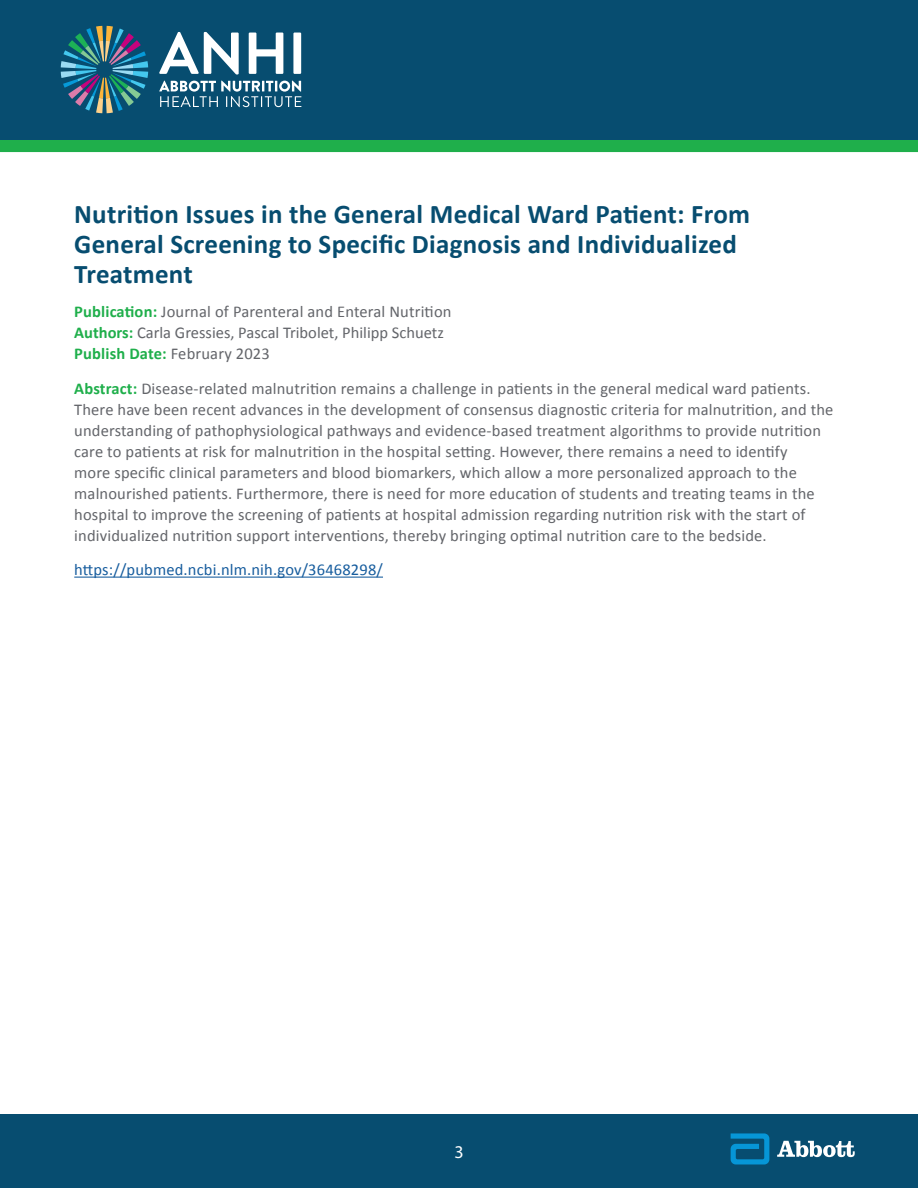
<style>
.page{position:relative;width:918px;height:1188px;background:#fff}
.page>*{position:absolute;margin:0;border:0;box-sizing:border-box;transform-origin:0 0}
.t1{font:700 27px/30px "Calibri";letter-spacing:.01em;color:#074d70}
.t2{font:18px "Myriad Pro";color:#fff}
.t3{font:16.5px/21px "Calibri";letter-spacing:.01em;color:#63656a}
.t4{font:16.5px "Calibri";letter-spacing:.01em;color:#175d9e}
.s1{font-weight:700;color:#1faf4b}
</style>
<div class="page">
<div style="left:0;top:139px;width:918px;height:13px;background:#1faf4b;border:2px solid #1faf4b"></div>
<div style="left:0;top:0;width:918px;height:139px;background:#074d70"></div>
<div style="left:0;top:1114px;width:918px;height:74px;background:#074d70"></div>
<svg style="left:731px;top:1133px;width:38px;height:31px"></svg>
<svg style="left:777px;top:1141px;width:78px;height:16px"></svg>
<svg style="left:61px;top:26px;width:87px;height:87px"></svg>
<svg style="left:159px;top:81px;width:142px;height:26px"></svg>
<svg style="left:159px;top:32px;width:80px;height:42px"></svg>
<svg style="left:249px;top:33px;width:34px;height:41px"></svg>
<div style="left:293px;top:33px;width:8px;height:41px;background:#fff"></div>
<hr style="left:74px;top:577px;width:309px;height:1px;background:#175d9e">
<p class="t1" style="left:74px;top:198px;width:677px">Nutrition Issues in the General Medical Ward Patient: From<br>General Screening to Specific Diagnosis and Individualized<br>Treatment</p>
<p class="t3" style="left:74px;top:301px;width:379px"><span class="s1">Publication:</span> Journal of Parenteral and Enteral Nutrition<br><span class="s1">Authors:</span> Carla Gressies, Pascal Tribolet, Philipp Schuetz<br><span class="s1">Publish Date:</span> February 2023</p>
<p class="t3" style="left:74px;top:377px;width:761px"><span class="s1">Abstract:</span> Disease-related malnutrition remains a challenge in patients in the general medical ward patients.<br>There have been recent advances in the development of consensus diagnostic criteria for malnutrition, and the understanding of pathophysiological pathways and evidence-based treatment algorithms to provide nutrition care to patients at risk for malnutrition in the hospital setting. However, there remains a need to identify<br>more specific clinical parameters and blood biomarkers, which allow a more personalized approach to the malnourished patients. Furthermore, there is need for more education of students and treating teams in the hospital to improve the screening of patients at hospital admission regarding nutrition risk with the start of individualized nutrition support interventions, thereby bringing optimal nutrition care to the bedside.</p>
<p class="t4" style="left:74px;top:558px;width:310px">https://pubmed.ncbi.nlm.nih.gov/36468298/</p>
<p class="t2" style="left:454px;top:1141px;width:11px">3</p>
</div>
